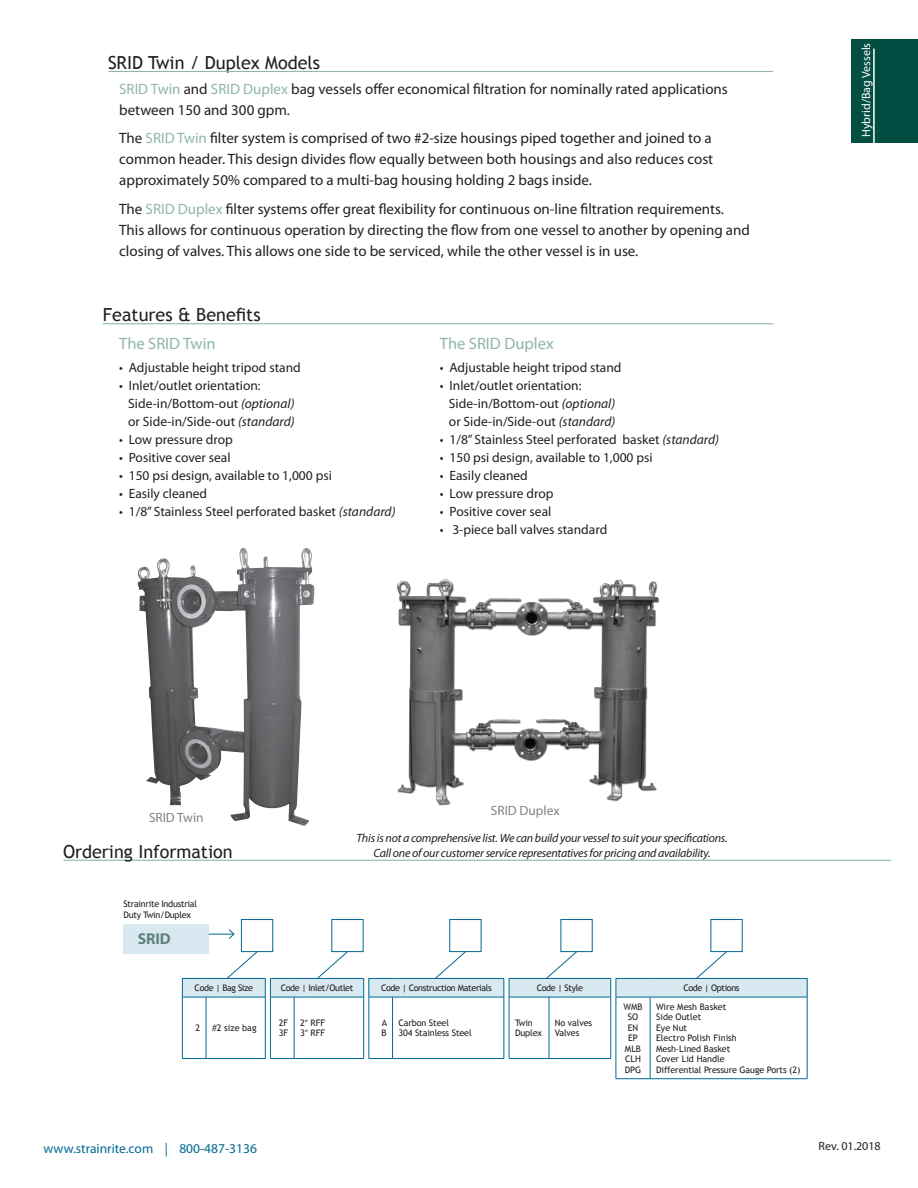
<style>
.page{position:relative;width:918px;height:1188px;background:#fff}
.page>*{position:absolute;margin:0;border:0;box-sizing:border-box;transform-origin:0 0}
.t1{font:18px "Trebuchet MS";color:#231f20}
.t2{font:16.5px "Myriad Pro";color:#8fb5ad}
.t3{font:700 15.75px "Myriad Pro";color:#61817c}
.t4{font:15px/21px "Myriad Pro";color:#231f20}
.t5{font:13.5px/18px "Myriad Pro";color:#231f20}
.t6{font:13.5px "Myriad Pro";color:#006991}
.t7{font:13.35px "Myriad Pro";color:#808285}
.t8{font:italic 12px/14.4px "Myriad Pro";letter-spacing:-.02em;color:#231f20;text-align:center}
.t9{font:12px "Myriad Pro";color:#fff}
.t10{font:12px "Myriad Pro";color:#231f20}
.t11{font:9px/10.5px "Trebuchet MS";letter-spacing:-.01em;color:#231f20}
.t12{font:9px "Trebuchet MS";letter-spacing:-.04em;color:#231f20}
.t13{font:9px/10.5px "Trebuchet MS";letter-spacing:-.03em;color:#231f20}
.s1{color:#8fb5ad}
.s2{font-style:italic}
.s3{font-family:"Myriad Pro"}
</style>
<div class="page">
<div style="left:270px;top:978px;width:94px;height:19px;background:#d8e9f1"></div>
<hr style="left:270px;top:997px;width:1px;height:61px;background:#006991">
<hr style="left:294px;top:997px;width:1px;height:61px;background:#006991">
<hr style="left:363px;top:997px;width:1px;height:61px;background:#006991">
<svg style="left:270px;top:1058px;width:24px;height:1px"></svg>
<hr style="left:294px;top:1058px;width:70px;height:1px;background:#006991">
<hr style="left:294px;top:978px;width:70px;height:1px;background:#006991">
<hr style="left:294px;top:997px;width:70px;height:1px;background:#006991">
<div style="left:182px;top:978px;width:83px;height:19px;background:#d8e9f1"></div>
<hr style="left:182px;top:997px;width:1px;height:61px;background:#006991">
<hr style="left:206px;top:997px;width:1px;height:61px;background:#006991">
<hr style="left:265px;top:997px;width:1px;height:61px;background:#006991">
<svg style="left:182px;top:1058px;width:24px;height:1px"></svg>
<hr style="left:206px;top:1058px;width:59px;height:1px;background:#006991">
<svg style="left:265px;top:978px;width:29px;height:20px"></svg>
<hr style="left:206px;top:978px;width:59px;height:1px;background:#006991">
<svg style="left:182px;top:978px;width:24px;height:20px"></svg>
<hr style="left:206px;top:997px;width:59px;height:1px;background:#006991">
<div style="left:509px;top:978px;width:102px;height:19px;background:#d8e9f1"></div>
<hr style="left:509px;top:997px;width:1px;height:61px;background:#006991">
<hr style="left:549px;top:997px;width:1px;height:61px;background:#006991">
<hr style="left:610px;top:997px;width:1px;height:61px;background:#006991">
<hr style="left:509px;top:1058px;width:40px;height:1px;background:#006991">
<hr style="left:549px;top:1058px;width:62px;height:1px;background:#006991">
<hr style="left:509px;top:978px;width:40px;height:1px;background:#006991">
<hr style="left:549px;top:978px;width:62px;height:1px;background:#006991">
<hr style="left:509px;top:997px;width:40px;height:1px;background:#006991">
<hr style="left:549px;top:997px;width:62px;height:1px;background:#006991">
<div style="left:369px;top:978px;width:135px;height:19px;background:#d8e9f1"></div>
<hr style="left:369px;top:997px;width:1px;height:61px;background:#006991">
<hr style="left:392px;top:997px;width:1px;height:61px;background:#006991">
<hr style="left:504px;top:997px;width:1px;height:61px;background:#006991">
<svg style="left:369px;top:1058px;width:24px;height:1px"></svg>
<hr style="left:393px;top:1058px;width:111px;height:1px;background:#006991">
<svg style="left:504px;top:979px;width:6px;height:18px"></svg>
<hr style="left:393px;top:978px;width:111px;height:1px;background:#006991">
<svg style="left:363px;top:978px;width:30px;height:20px"></svg>
<hr style="left:393px;top:997px;width:111px;height:1px;background:#006991">
<div style="left:616px;top:978px;width:191px;height:19px;background:#d8e9f1"></div>
<hr style="left:616px;top:997px;width:1px;height:82px;background:#006991">
<hr style="left:650px;top:997px;width:1px;height:82px;background:#006991">
<hr style="left:807px;top:997px;width:1px;height:82px;background:#006991">
<hr style="left:616px;top:1078px;width:34px;height:1px;background:#006991">
<hr style="left:650px;top:1078px;width:157px;height:1px;background:#006991">
<svg style="left:610px;top:979px;width:7px;height:18px"></svg>
<svg style="left:807px;top:979px;width:1px;height:18px"></svg>
<hr style="left:616px;top:978px;width:34px;height:1px;background:#006991">
<hr style="left:650px;top:978px;width:157px;height:1px;background:#006991">
<hr style="left:616px;top:997px;width:34px;height:1px;background:#006991">
<hr style="left:650px;top:997px;width:157px;height:1px;background:#006991">
<hr style="left:103px;top:323px;width:670px;height:1px;background:#8fb5ad">
<img style="left:138px;top:548px;width:176px;height:278px">
<img style="left:397px;top:579px;width:263px;height:227px">
<hr style="left:108px;top:71px;width:665px;height:1px;background:#8fb5ad">
<div style="left:851px;top:39px;width:67px;height:103px;background:#034e42"></div>
<hr style="left:873px;top:49px;width:2px;height:98px;background:#fff">
<hr style="left:63px;top:860px;width:828px;height:1px;background:#8fb5ad">
<div style="left:124px;top:924px;width:85px;height:30px;background:#d8e9f1"></div>
<div style="left:241px;top:919px;width:32px;height:33px;background:#fff;border:1px solid #006991"></div>
<div style="left:332px;top:919px;width:31px;height:33px;background:#fff;border:1px solid #006991"></div>
<div style="left:450px;top:919px;width:31px;height:33px;background:#fff;border:1px solid #006991"></div>
<div style="left:561px;top:919px;width:31px;height:33px;background:#fff;border:1px solid #006991"></div>
<div style="left:711px;top:919px;width:31px;height:33px;background:#fff;border:1px solid #006991"></div>
<svg style="left:227px;top:951px;width:31px;height:27px"></svg>
<svg style="left:317px;top:951px;width:31px;height:27px"></svg>
<svg style="left:435px;top:951px;width:31px;height:27px"></svg>
<svg style="left:546px;top:951px;width:31px;height:28px"></svg>
<svg style="left:696px;top:951px;width:31px;height:27px"></svg>
<svg style="left:209px;top:929px;width:25px;height:10px"></svg>
<p class="t1" style="left:108px;top:52px;width:214px">SRID Twin / Duplex Models</p>
<p class="t4" style="left:119px;top:78px;width:610px"><span class="s1">SRID Twin</span> and <span class="s1">SRID Duplex</span> bag vessels offer economical filtration for nominally rated applications between 150 and 300 gpm.</p>
<p class="t4" style="left:119px;top:127px;width:596px;text-align:justify">The <span class="s1">SRID Twin</span> filter system is comprised of two #2-size housings piped together and joined to a common header. This design divides flow equally between both housings and also reduces cost approximately 50% compared to a multi-bag housing holding 2 bags inside.</p>
<p class="t4" style="left:119px;top:198px;width:632px">The <span class="s1">SRID Duplex</span> filter systems offer great flexibility for continuous on-line filtration requirements.<br>This allows for continuous operation by directing the flow from one vessel to another by opening and closing of valves. This allows one side to be serviced, while the other vessel is in use.</p>
<p class="t1" style="left:103px;top:304px;width:159px">Features &amp; Benefits</p>
<p class="t2" style="left:119px;top:334px;width:98px">The SRID Twin</p>
<p class="t5" style="left:119px;top:358px;width:183px">• Adjustable height tripod stand</p>
<p class="t5" style="left:128px;top:376px;width:168px;text-indent:-9px">• Inlet/outlet orientation:<br>Side-in/Bottom-out <span class="s2">(optional) </span>or Side-in/Side-out <span class="s2">(standard)</span></p>
<p class="t5" style="left:119px;top:430px;width:115px">• Low pressure drop</p>
<p class="t5" style="left:119px;top:448px;width:113px">• Positive cover seal</p>
<p class="t5" style="left:119px;top:466px;width:214px">• 150 psi design, available to 1,000 psi</p>
<p class="t5" style="left:119px;top:484px;width:89px">• Easily cleaned</p>
<p class="t5" style="left:119px;top:502px;width:278px">• 1/8” Stainless Steel perforated basket <span class="s2">(standard)</span></p>
<p class="t2" style="left:440px;top:334px;width:115px">The SRID Duplex</p>
<p class="t5" style="left:440px;top:358px;width:183px">• Adjustable height tripod stand</p>
<p class="t5" style="left:449px;top:376px;width:168px;text-indent:-9px">• Inlet/outlet orientation:<br>Side-in/Bottom-out <span class="s2">(optional) </span>or Side-in/Side-out <span class="s2">(standard)</span></p>
<p class="t5" style="left:440px;top:430px;width:281px">• 1/8” Stainless Steel perforated basket <span class="s2">(standard)</span></p>
<p class="t5" style="left:440px;top:448px;width:214px">• 150 psi design, available to 1,000 psi</p>
<p class="t5" style="left:440px;top:466px;width:89px">• Easily cleaned</p>
<p class="t5" style="left:440px;top:484px;width:115px">• Low pressure drop</p>
<p class="t5" style="left:440px;top:502px;width:113px">• Positive cover seal</p>
<p class="t5" style="left:440px;top:520px;width:169px">• 3-piece ball valves standard</p>
<p class="t9" style="left:859px;top:137px;width:96px;rotate:-90deg">Hybrid/Bag Vessels</p>
<p class="t7" style="left:149px;top:809px;width:56px">SRID Twin</p>
<p class="t7" style="left:491px;top:802px;width:70px">SRID Duplex</p>
<p class="t1" style="left:63px;top:841px;width:171px">Ordering Information</p>
<p class="t13" style="left:124px;top:899px;width:75px">Strainrite Industrial<br>Duty Twin/Duplex</p>
<p class="t3" style="left:138px;top:929px;width:34px">SRID</p>
<p class="t12" style="left:195px;top:983px;width:60px">Code | Bag Size</p>
<p class="t11" style="left:195px;top:1023px;width:6px">2</p>
<p class="t11" style="left:212px;top:1023px;width:46px">#2 size bag</p>
<p class="t8" style="left:357px;top:831px;width:372px">This is not a comprehensive list. We can build your vessel to suit your specifications.<br>Call one of our customer service representatives for pricing and availability.</p>
<p class="t12" style="left:281px;top:983px;width:74px">Code | Inlet/Outlet</p>
<p class="t11" style="left:279px;top:1018px;width:11px">2F<br>3F</p>
<p class="t11" style="left:300px;top:1018px;width:26px">2<span class="s3">”</span> RFF<br>3<span class="s3">”</span> RFF</p>
<p class="t12" style="left:381px;top:983px;width:112px">Code | Construction Materials</p>
<p class="t11" style="left:381px;top:1018px;width:7px">A<br>B</p>
<p class="t11" style="left:399px;top:1018px;width:75px">Carbon Steel<br>304 Stainless Steel</p>
<p class="t12" style="left:537px;top:983px;width:48px">Code | Style</p>
<p class="t11" style="left:515px;top:1018px;width:29px">Twin<br>Duplex</p>
<p class="t11" style="left:555px;top:1018px;width:39px">No valves<br>Valves</p>
<p class="t12" style="left:683px;top:983px;width:58px">Code | Options</p>
<p class="t11" style="left:623px;top:1001px;width:21px;text-align:center">WMB<br>SO<br>EN<br>EP<br>MLB<br>CLH<br>DPG</p>
<p class="t11" style="left:656px;top:1001px;width:146px">Wire Mesh Basket<br>Side Outlet<br>Eye Nut<br>Electro Polish Finish<br>Mesh-Lined Basket<br>Cover Lid Handle<br>Differential Pressure Gauge Ports (2)</p>
<p class="t6" style="left:44px;top:1140px;width:215px">www.strainrite.com | 800-487-3136</p>
<p class="t10" style="left:819px;top:1139px;width:64px">Rev. 01.2018</p>
</div>
